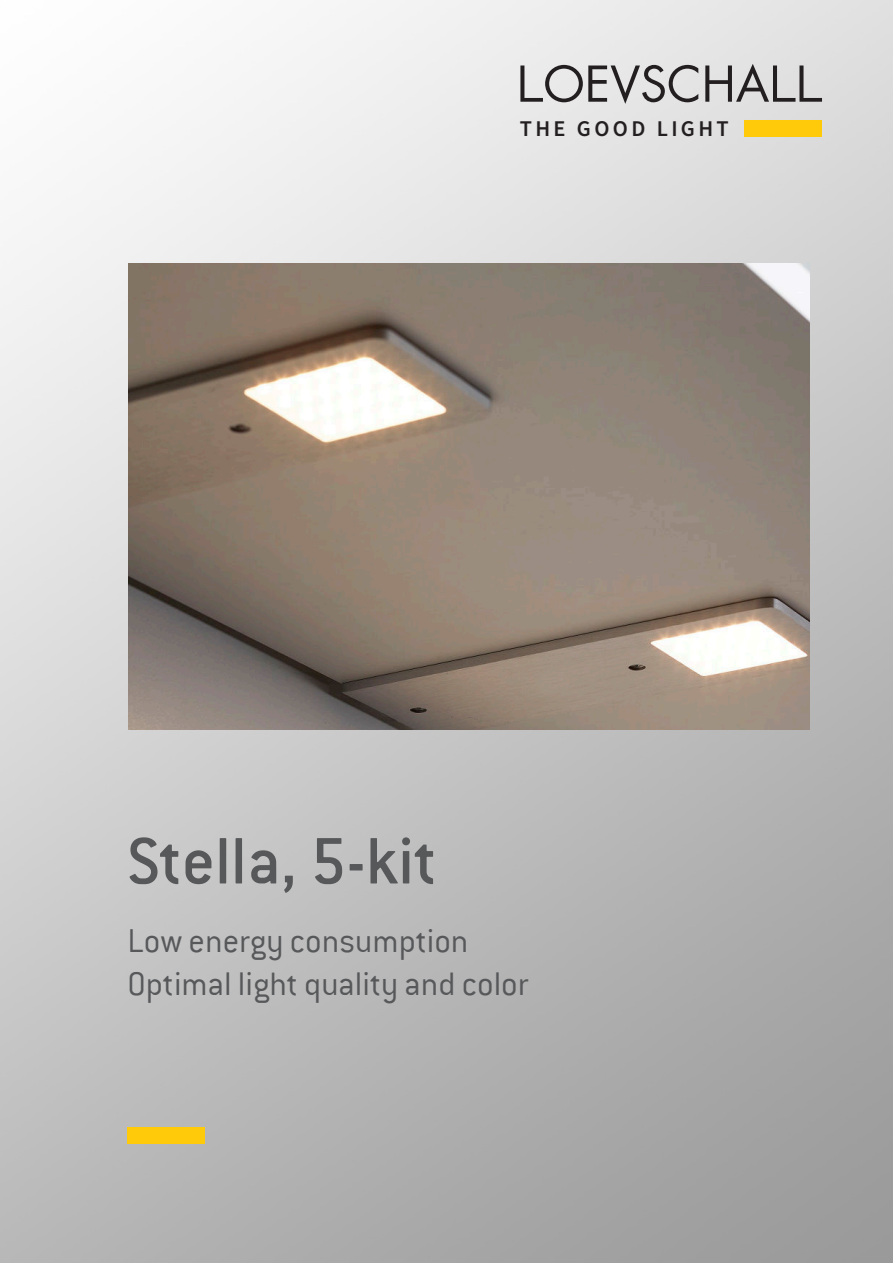
<style>
.page{position:relative;width:893px;height:1263px;background:#fff}
.page>*{position:absolute;margin:0;border:0;box-sizing:border-box;transform-origin:0 0}
.t1{font:500 72px "Conduit ITC";color:#57585a}
.t2{font:300 36px/43.2px "Conduit ITC";color:#57585a}
.t3{font:600 22.5px "Source Sans Pro";letter-spacing:.15em;color:#231f20}
</style>
<div class="page">
<img style="left:0;top:0;width:893px;height:1263px">
<svg style="left:520px;top:65px;width:178px;height:39px;background:#b4b3b3"></svg>
<svg style="left:705px;top:64px;width:117px;height:38px;background:#b0afaf"></svg>
<div style="left:744px;top:120px;width:78px;height:17px;background:#feca0a"></div>
<div style="left:128px;top:1127px;width:77px;height:16px;background:#feca0a"></div>
<img style="left:129px;top:264px;width:680px;height:465px">
<p class="t3" style="left:520px;top:115px;width:211px">THE GOOD LIGHT</p>
<h1 class="t1" style="left:128px;top:837px;width:311px">Stella, 5-kit</h1>
<p class="t2" style="left:128px;top:921px;width:402px">Low energy consumption<br>Optimal light quality and color</p>
</div>
